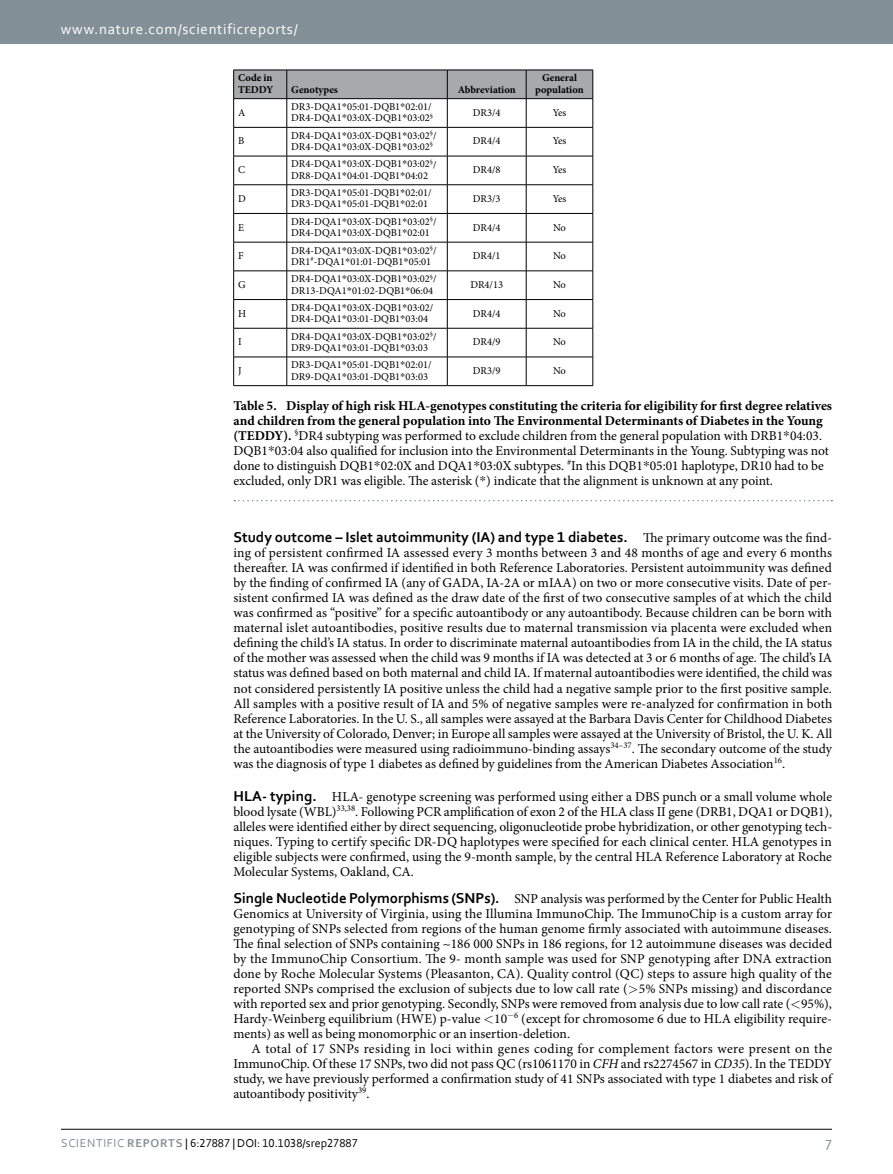
<style>
.page{position:relative;width:893px;height:1174px;background:#fff}
.page>*{position:absolute;margin:0;border:0;box-sizing:border-box;transform-origin:0 0}
.t1{font:700 15px "Corbel";color:#000}
.t2{font:15px "Corbel";letter-spacing:.045em;color:#fff}
.t3{font:15px "Corbel";color:#839097}
.t4{font:13.5px/15px "Minion Pro";color:#000;text-align:justify}
.t5{font:12px "Corbel";color:#000}
.t6{font:10.5px/11.2px "Minion Pro";color:#000}
.t7{font:700 10.5px/11.2px "Minion Pro";color:#000}
.s1{font-family:"STIX General"}
.s2{font-weight:700}
.s3{font-family:"Minion Pro";font-weight:400;font-size:13.5px}
.s4{font-family:"Corbel";font-weight:700;font-size:15px}
.s5{font-style:italic}
.s6{color:#839097}
.s7{font-weight:700;color:#839097}
</style>
<div class="page">
<div style="left:0;top:0;width:893px;height:43px;background:#839097"></div>
<hr style="left:61px;top:1129px;width:771px;height:1px;background:#000">
<svg style="left:234px;top:500px;width:598px;height:1px"></svg>
<hr style="left:233px;top:385px;width:54px;height:1px;background:#000">
<hr style="left:287px;top:385px;width:160px;height:1px;background:#000">
<hr style="left:447px;top:385px;width:79px;height:1px;background:#000">
<svg style="left:233px;top:70px;width:361px;height:315px"></svg>
<hr style="left:526px;top:385px;width:67px;height:1px;background:#000">
<p class="t2" style="left:61px;top:19px;width:238px">www.nature.com/scientificreports/</p>
<p class="t7" style="left:238px;top:72px;width:37px">Code in<br>TEDDY</p>
<p class="t7" style="left:291px;top:84px;width:48px">Genotypes</p>
<p class="t7" style="left:458px;top:84px;width:60px">Abbreviation</p>
<p class="t7" style="left:535px;top:72px;width:50px;text-align:center">General population</p>
<p class="t6" style="left:238px;top:107px;width:9px">A</p>
<p class="t6" style="left:291px;top:101px;width:143px">DR3-DQA1<span class="s1">*</span>05:01-DQB1<span class="s1">*</span>02:01/<br>DR4-DQA1<span class="s1">*</span>03:0X-DQB1<span class="s1">*</span>03:02<sup>§</sup></p>
<p class="t6" style="left:473px;top:107px;width:29px">DR3/4</p>
<p class="t6" style="left:553px;top:107px;width:15px">Yes</p>
<p class="t6" style="left:238px;top:135px;width:8px">B</p>
<p class="t6" style="left:291px;top:130px;width:147px">DR4-DQA1<span class="s1">*</span>03:0X-DQB1<span class="s1">*</span>03:02<sup>§</sup>/<br>DR4-DQA1<span class="s1">*</span>03:0X-DQB1<span class="s1">*</span>03:02<sup>§</sup></p>
<p class="t6" style="left:473px;top:135px;width:29px">DR4/4</p>
<p class="t6" style="left:553px;top:135px;width:15px">Yes</p>
<p class="t6" style="left:238px;top:164px;width:8px">C</p>
<p class="t6" style="left:291px;top:159px;width:147px">DR4-DQA1<span class="s1">*</span>03:0X-DQB1<span class="s1">*</span>03:02<sup>§</sup>/<br>DR8-DQA1<span class="s1">*</span>04:01-DQB1<span class="s1">*</span>04:02</p>
<p class="t6" style="left:473px;top:164px;width:29px">DR4/8</p>
<p class="t6" style="left:553px;top:164px;width:15px">Yes</p>
<p class="t6" style="left:238px;top:193px;width:9px">D</p>
<p class="t6" style="left:291px;top:187px;width:142px">DR3-DQA1<span class="s1">*</span>05:01-DQB1<span class="s1">*</span>02:01/<br>DR3-DQA1<span class="s1">*</span>05:01-DQB1<span class="s1">*</span>02:01</p>
<p class="t6" style="left:473px;top:193px;width:29px">DR3/3</p>
<p class="t6" style="left:553px;top:193px;width:15px">Yes</p>
<p class="t6" style="left:238px;top:221px;width:7px">E</p>
<p class="t6" style="left:291px;top:216px;width:147px">DR4-DQA1<span class="s1">*</span>03:0X-DQB1<span class="s1">*</span>03:02<sup>§</sup>/<br>DR4-DQA1<span class="s1">*</span>03:0X-DQB1<span class="s1">*</span>02:01</p>
<p class="t6" style="left:473px;top:222px;width:29px">DR4/4</p>
<p class="t6" style="left:553px;top:222px;width:14px">No</p>
<p class="t6" style="left:238px;top:250px;width:7px">F</p>
<p class="t6" style="left:291px;top:245px;width:147px">DR4-DQA1<span class="s1">*</span>03:0X-DQB1<span class="s1">*</span>03:02<sup>§</sup>/<br>DR1<sup>#</sup>-DQA1<span class="s1">*</span>01:01-DQB1<span class="s1">*</span>05:01</p>
<p class="t6" style="left:473px;top:250px;width:29px">DR4/1</p>
<p class="t6" style="left:553px;top:250px;width:14px">No</p>
<p class="t6" style="left:238px;top:279px;width:9px">G</p>
<p class="t6" style="left:291px;top:273px;width:147px">DR4-DQA1<span class="s1">*</span>03:0X-DQB1<span class="s1">*</span>03:02<sup>§</sup>/<br>DR13-DQA1<span class="s1">*</span>01:02-DQB1<span class="s1">*</span>06:04</p>
<p class="t6" style="left:470px;top:279px;width:34px">DR4/13</p>
<p class="t6" style="left:553px;top:279px;width:14px">No</p>
<p class="t6" style="left:238px;top:308px;width:10px">H</p>
<p class="t6" style="left:291px;top:302px;width:144px">DR4-DQA1<span class="s1">*</span>03:0X-DQB1<span class="s1">*</span>03:02/<br>DR4-DQA1<span class="s1">*</span>03:01-DQB1<span class="s1">*</span>03:04</p>
<p class="t6" style="left:473px;top:308px;width:29px">DR4/4</p>
<p class="t6" style="left:553px;top:308px;width:14px">No</p>
<p class="t6" style="left:238px;top:336px;width:5px">I</p>
<p class="t6" style="left:291px;top:331px;width:147px">DR4-DQA1<span class="s1">*</span>03:0X-DQB1<span class="s1">*</span>03:02<sup>§</sup>/<br>DR9-DQA1<span class="s1">*</span>03:01-DQB1<span class="s1">*</span>03:03</p>
<p class="t6" style="left:473px;top:336px;width:29px">DR4/9</p>
<p class="t6" style="left:553px;top:336px;width:14px">No</p>
<p class="t6" style="left:238px;top:365px;width:5px">J</p>
<p class="t6" style="left:291px;top:359px;width:142px">DR3-DQA1<span class="s1">*</span>05:01-DQB1<span class="s1">*</span>02:01/<br>DR9-DQA1<span class="s1">*</span>03:01-DQB1<span class="s1">*</span>03:03</p>
<p class="t6" style="left:473px;top:365px;width:29px">DR3/9</p>
<p class="t6" style="left:553px;top:365px;width:14px">No</p>
<p class="t4" style="left:233px;top:398px;width:600px;text-align:left"><span class="s2">Table 5. Display of high risk HLA-genotypes constituting the criteria for eligibility for first degree relatives and children from the general population into The Environmental Determinants of Diabetes in the Young (TEDDY).</span> <sup>§</sup>DR4 subtyping was performed to exclude children from the general population with DRB1<span class="s1">*</span>04:03.<br>DQB1<span class="s1">*</span>03:04 also qualified for inclusion into the Environmental Determinants in the Young. Subtyping was not done to distinguish DQB1<span class="s1">*</span>02:0X and DQA1<span class="s1">*</span>03:0X subtypes. <sup>#</sup>In this DQB1<span class="s1">*</span>05:01 haplotype, DR10 had to be excluded, only DR1 was eligible. The asterisk (<span class="s1">*</span>) indicate that the alignment is unknown at any point.</p>
<p class="t1" style="left:233px;top:528px;width:600px">Study outcome – Islet autoimmunity (IA) and type 1 diabetes. <span class="s3">The primary outcome was the find-</span></p>
<p class="t4" style="left:233px;top:546px;width:600px">ing of persistent confirmed IA assessed every 3 months between 3 and 48 months of age and every 6 months thereafter. IA was confirmed if identified in both Reference Laboratories. Persistent autoimmunity was defined by the finding of confirmed IA (any of GADA, IA-2A or mIAA) on two or more consecutive visits. Date of per&shy;sistent confirmed IA was defined as the draw date of the first of two consecutive samples of at which the child was confirmed as “positive” for a specific autoantibody or any autoantibody. Because children can be born with maternal islet autoantibodies, positive results due to maternal transmission via placenta were excluded when defining the child’s IA status. In order to discriminate maternal autoantibodies from IA in the child, the IA status of the mother was assessed when the child was 9 months if IA was detected at 3 or 6 months of age. The child’s IA status was defined based on both maternal and child IA. If maternal autoantibodies were identified, the child was not considered persistently IA positive unless the child had a negative sample prior to the first positive sample.<br>All samples with a positive result of IA and 5% of negative samples were re-analyzed for confirmation in both Reference Laboratories. In the U. S., all samples were assayed at the Barbara Davis Center for Childhood Diabetes at the University of Colorado, Denver; in Europe all samples were assayed at the University of Bristol, the U. K. All the autoantibodies were measured using radioimmuno-binding assays<sup>34–37</sup>. The secondary outcome of the study was the diagnosis of type 1 diabetes as defined by guidelines from the American Diabetes Association<sup>16</sup>.</p>
<p class="t4" style="left:233px;top:789px;width:600px"><span class="s4">HLA- typing.</span> HLA- genotype screening was performed using either a DBS punch or a small volume whole blood lysate (WBL)<sup>33,38</sup>. Following PCR amplification of exon 2 of the HLA class II gene (DRB1, DQA1 or DQB1), alleles were identified either by direct sequencing, oligonucleotide probe hybridization, or other genotyping tech&shy;niques. Typing to certify specific DR-DQ haplotypes were specified for each clinical center. HLA genotypes in eligible subjects were confirmed, using the 9-month sample, by the central HLA Reference Laboratory at Roche Molecular Systems, Oakland, CA.</p>
<p class="t4" style="left:233px;top:891px;width:600px"><span class="s4">Single Nucleotide Polymorphisms (SNPs).</span> SNP analysis was performed by the Center for Public Health Genomics at University of Virginia, using the Illumina ImmunoChip. The ImmunoChip is a custom array for genotyping of SNPs selected from regions of the human genome firmly associated with autoimmune diseases.<br>The final selection of SNPs containing ~186 000 SNPs in 186 regions, for 12 autoimmune diseases was decided by the ImmunoChip Consortium. The 9- month sample was used for SNP genotyping after DNA extraction done by Roche Molecular Systems (Pleasanton, CA). Quality control (QC) steps to assure high quality of the reported SNPs comprised the exclusion of subjects due to low call rate ( 5% SNPs missing) and discordance with reported sex and prior genotyping. Secondly, SNPs were removed from analysis due to low call rate ( 95%), Hardy-Weinberg equilibrium (HWE) p-value 10−<sup>6</sup> (except for chromosome 6 due to HLA eligibility require&shy;ments) as well as being monomorphic or an insertion-deletion.</p>
<p class="t4" style="left:233px;top:1041px;width:600px;text-indent:18px">A total of 17 SNPs residing in loci within genes coding for complement factors were present on the ImmunoChip. Of these 17 SNPs, two did not pass QC (rs1061170 in <span class="s5">CFH</span> and rs2274567 in <span class="s5">CD35</span>). In the TEDDY study, we have previously performed a confirmation study of 41 SNPs associated with type 1 diabetes and risk of autoantibody positivity<sup>39</sup>.</p>
<p class="t5" style="left:61px;top:1135px;width:298px"><span class="s6">Scientific</span> <span class="s7">Reports</span> | 6:27887 | DOI: 10.1038/srep27887</p>
<p class="t3" style="left:826px;top:1132px;width:8px">7</p>
</div>
